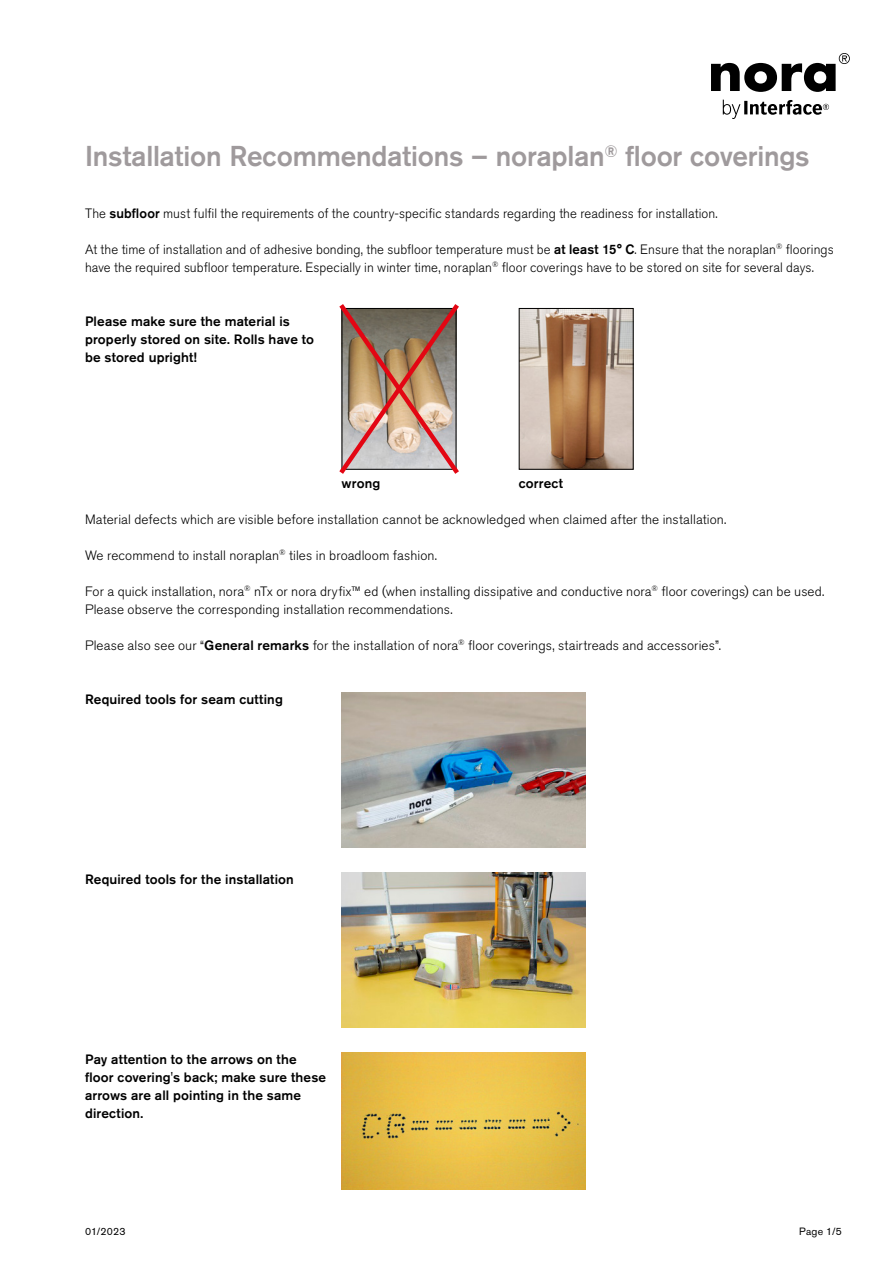
<style>
.page{position:relative;width:893px;height:1263px;background:#fff}
.page>*{position:absolute;margin:0;border:0;box-sizing:border-box;transform-origin:0 0}
.t1{font:500 28.5px "Akzidenz Grotesk Pro";letter-spacing:-.005em;color:#9f9a9c}
.t2{font:300 13.5px/18px "Akzidenz Grotesk Pro";letter-spacing:.01em;color:#000}
.t3{font:500 13.5px/18px "Akzidenz Grotesk Pro";letter-spacing:.01em;color:#000}
.t4{font:10.5px "Akzidenz Grotesk Pro";letter-spacing:.02em;color:#000}
.s1{font-weight:500}
</style>
<div class="page">
<svg style="left:711px;top:53px;width:139px;height:39px"></svg>
<svg style="left:723px;top:100px;width:106px;height:19px"></svg>
<img style="left:521px;top:310px;width:111px;height:158px">
<div style="left:519px;top:308px;width:115px;height:162px;border:1px solid #000"></div>
<img style="left:342px;top:692px;width:243px;height:156px">
<img style="left:342px;top:872px;width:243px;height:156px">
<img style="left:342px;top:1052px;width:243px;height:138px">
<svg style="left:339px;top:304px;width:120px;height:170px;background:#b79888"></svg>
<h1 class="t1" style="left:85px;top:137px;width:726px">Installation Recommendations – noraplan<sup>®</sup> floor coverings</h1>
<p class="t2" style="left:85px;top:204px;width:634px">The <span class="s1">subfloor</span> must fulfil the requirements of the country-specific standards regarding the readiness for installation.</p>
<p class="t2" style="left:85px;top:240px;width:750px">At the time of installation and of adhesive bonding, the subfloor temperature must be <span class="s1">at least 15° C</span>. Ensure that the noraplan<sup>®</sup> floorings have the required subfloor temperature. Especially in winter time, noraplan<sup>®</sup> floor coverings have to be stored on site for several days.</p>
<p class="t3" style="left:85px;top:312px;width:230px">Please make sure the material is properly stored on site. Rolls have to be stored upright!</p>
<p class="t3" style="left:342px;top:474px;width:40px">wrong</p>
<p class="t3" style="left:519px;top:474px;width:46px">correct</p>
<p class="t2" style="left:85px;top:510px;width:643px">Material defects which are visible before installation cannot be acknowledged when claimed after the installation.</p>
<p class="t2" style="left:85px;top:546px;width:354px">We recommend to install noraplan<sup>®</sup> tiles in broadloom fashion.</p>
<p class="t2" style="left:85px;top:582px;width:741px">For a quick installation, nora<sup>®</sup> nTx or nora dryfix™ ed (when installing dissipative and conductive nora<sup>®</sup> floor coverings) can be used.<br>Please observe the corresponding installation recommendations.</p>
<p class="t2" style="left:85px;top:636px;width:637px">Please also see our “<span class="s1">General remarks</span> for the installation of nora<sup>®</sup> floor coverings, stairtreads and accessories”.</p>
<p class="t3" style="left:85px;top:690px;width:199px">Required tools for seam cutting</p>
<p class="t3" style="left:85px;top:870px;width:210px">Required tools for the installation</p>
<p class="t3" style="left:85px;top:1050px;width:243px">Pay attention to the arrows on the floor covering's back; make sure these arrows are all pointing in the same direction.</p>
<p class="t4" style="left:85px;top:1224px;width:42px">01/2023</p>
<p class="t4" style="left:799px;top:1224px;width:44px">Page 1/5</p>
</div>
